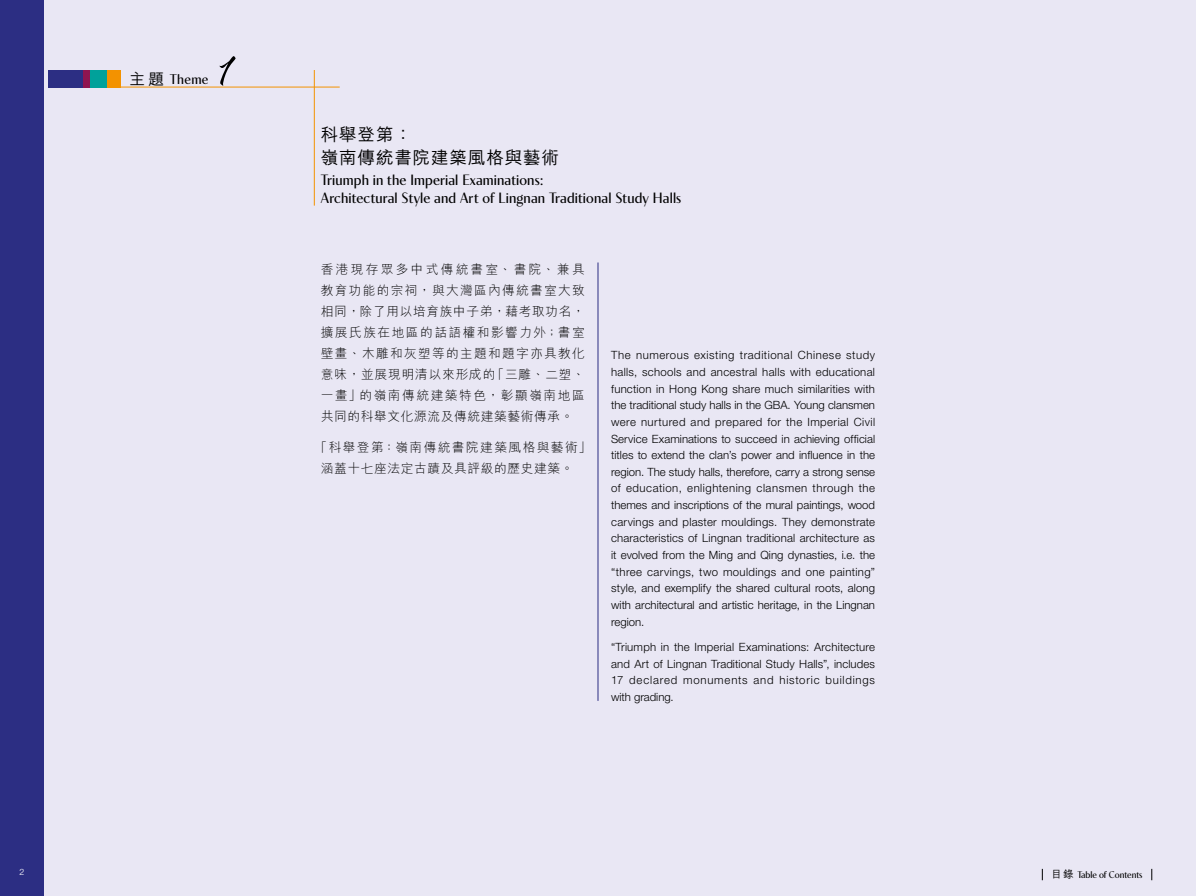
<style>
.page{position:relative;width:1196px;height:896px;background:#fff}
.page>*{position:absolute;margin:0;border:0;box-sizing:border-box;transform-origin:0 0}
.t1{font:52.5px "Al Fresco";color:#000}
.t2{font:500 17.5px/23.6px "M Hei HK";letter-spacing:.05em;color:#000}
.t3{font:14.88px/18.4px "Contralto Small";letter-spacing:.01em;color:#000}
.t4{font:14px "Contralto Small";letter-spacing:.025em;color:#000}
.t5{font:300 12.69px/21px "M Hei HK";letter-spacing:.065em;color:#000;text-align:justify}
.t6{font:300 11.38px/16.6px "Helvetica Neue LT Std";letter-spacing:.005em;color:#000;text-align:justify}
.t7{font:9.62px "Contralto Small";letter-spacing:-.005em;color:#000}
.t8{font:300 8.75px "Helvetica Neue LT Std";color:#fff}
.s1{font-family:"M Hei HK";font-weight:500;font-size:15.75px}
.s2{font-family:"M Hei HK";font-weight:500;font-size:10.5px}
</style>
<div class="page">
<div style="left:0;top:0;width:1195px;height:896px;background:#e9e7f4"></div>
<div style="left:0;top:0;width:44px;height:896px;background:#2c2e83"></div>
<hr style="left:597px;top:262px;width:1px;height:439px;background:#2c2e83">
<div style="left:48px;top:70px;width:35px;height:18px;background:#2c2e83"></div>
<div style="left:83px;top:70px;width:7px;height:18px;background:#8f1550"></div>
<div style="left:90px;top:70px;width:18px;height:18px;background:#00a19a"></div>
<div style="left:108px;top:70px;width:13px;height:18px;background:#f39200"></div>
<hr style="left:314px;top:70px;width:1px;height:136px;background:#f39200">
<hr style="left:108px;top:87px;width:232px;height:1px;background:#f39200">
<p class="t8" style="left:19px;top:867px;width:6px">2</p>
<p class="t4" style="left:130px;top:68px;width:80px"><span class="s1">主題</span> Theme</p>
<h1 class="t1" style="left:219px;top:36px;width:16px">1</h1>
<h2 class="t2" style="left:321px;top:121px;width:239px">科舉登第：<br>嶺南傳統書院建築風格與藝術</h2>
<h3 class="t3" style="left:321px;top:169px;width:362px">Triumph in the Imperial Examinations:<br>Architectural Style and Art of Lingnan Traditional Study Halls</h3>
<p class="t5" style="left:321px;top:258px;width:265px">香港現存眾多中式傳統書室、書院、兼具教育功能的宗祠，與大灣區內傳統書室大致相同，除了用以培育族中子弟，藉考取功名，擴展氏族在地區的話語權和影響力外；書室壁畫、木雕和灰塑等的主題和題字亦具教化意味，並展現明清以來形成的「三雕、二塑、一畫」的嶺南傳統建築特色，彰顯嶺南地區共同的科舉文化源流及傳統建築藝術傳承。</p>
<p class="t5" style="left:321px;top:437px;width:272px;text-indent:-6px">「科舉登第：嶺南傳統書院建築風格與藝術」涵蓋十七座法定古蹟及具評級的歷史建築。</p>
<p class="t6" style="left:611px;top:347px;width:265px">The numerous existing traditional Chinese study halls, schools and ancestral halls with educational function in Hong Kong share much similarities with the traditional study halls in the GBA. Young clansmen were nurtured and prepared for the Imperial Civil Service Examinations to succeed in achieving official titles to extend the clan’s power and influence in the region. The study halls, therefore, carry a strong sense of education, enlightening clansmen through the themes and inscriptions of the mural paintings, wood carvings and plaster mouldings. They demonstrate characteristics of Lingnan traditional architecture as it evolved from the Ming and Qing dynasties, i.e. the “three carvings, two mouldings and one painting” style, and exemplify the shared cultural roots, along with architectural and artistic heritage, in the Lingnan region.</p>
<p class="t6" style="left:611px;top:638px;width:265px">“Triumph in the Imperial Examinations: Architecture and Art of Lingnan Traditional Study Halls”, includes 17 declared monuments and historic buildings with grading.</p>
<p class="t7" style="left:1051px;top:867px;width:92px"><span class="s2">目錄</span> Table of Contents</p>
</div>
